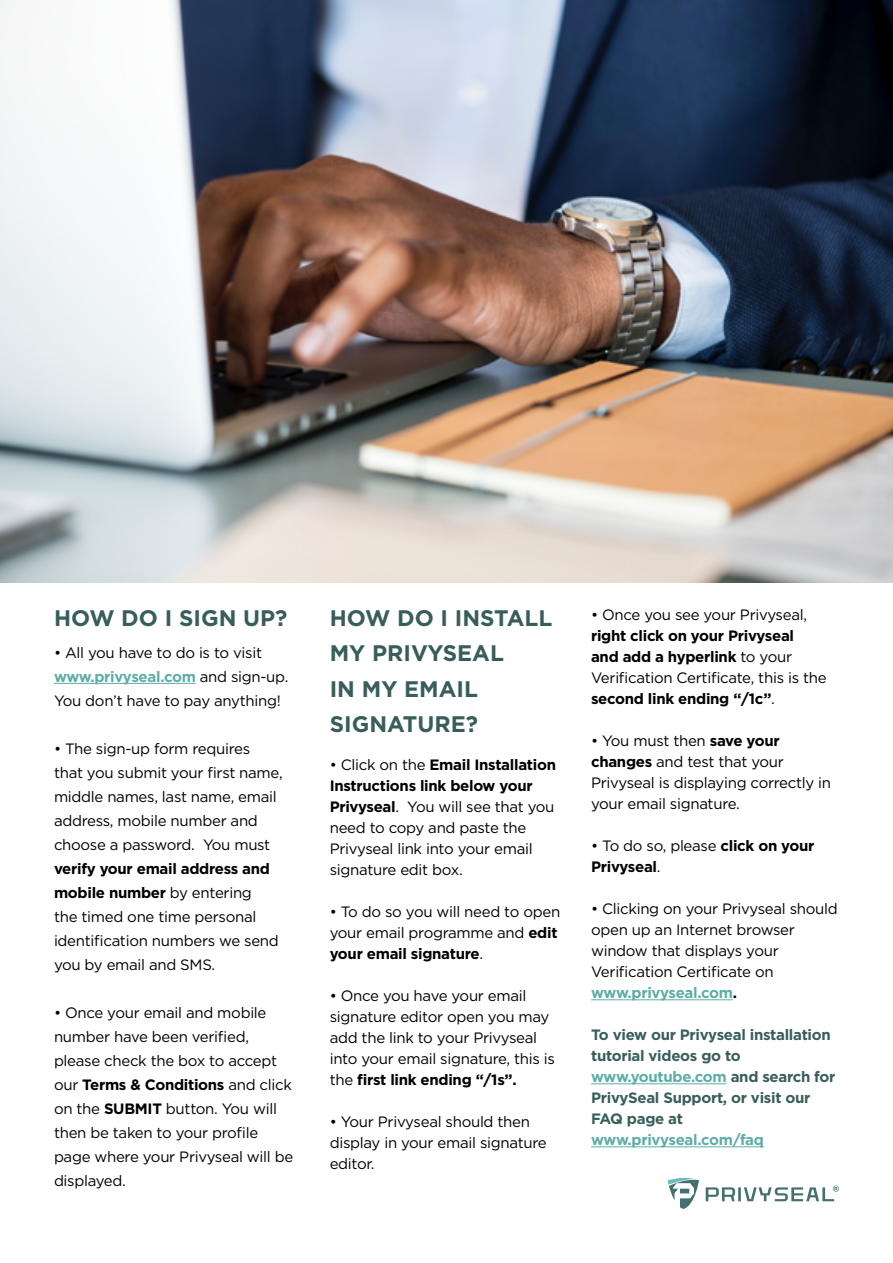
<style>
.page{position:relative;width:893px;height:1263px;background:#fff}
.page>*{position:absolute;margin:0;border:0;box-sizing:border-box;transform-origin:0 0}
.t1{font:700 22.5px/35.2px "Gotham";color:#385e5c}
.t2{font:15px/21px "Gotham";letter-spacing:-.02em;color:#000}
.t3{font:700 15px/21px "Gotham";letter-spacing:-.02em;color:#000}
.t4{font:700 15px/21px "Gotham";letter-spacing:-.02em;color:#385e5c}
.t5{font:700 15px "Gotham";letter-spacing:-.02em;color:#5fada7}
.s1{font-weight:700;color:#5fada7}
.s2{font-weight:700}
.s3{font-weight:400}
.s4{color:#5fada7}
</style>
<div class="page">
<img style="left:0;top:0;width:893px;height:583px">
<hr style="left:54px;top:683px;width:142px;height:1px;background:#5fada7">
<hr style="left:591px;top:999px;width:142px;height:1px;background:#5fada7">
<hr style="left:591px;top:1083px;width:135px;height:1px;background:#5fada7">
<hr style="left:591px;top:1146px;width:173px;height:1px;background:#5fada7">
<hr style="left:738px;top:1187px;width:3px;height:14px;background:#447170">
<svg style="left:744px;top:1185px;width:95px;height:16px"></svg>
<svg style="left:706px;top:1187px;width:29px;height:14px"></svg>
<svg style="left:668px;top:1177px;width:31px;height:32px"></svg>
<h1 class="t1" style="left:54px;top:600px;width:235px">HOW DO I SIGN UP?</h1>
<h1 class="t1" style="left:330px;top:600px;width:224px">HOW DO I INSTALL<br>MY PRIVYSEAL<br>IN MY EMAIL<br>SIGNATURE?</h1>
<p class="t2" style="left:54px;top:640px;width:236px;line-height:24px">• All you have to do is to visit <span class="s1">www.privyseal.com</span> and sign-up.<br>You don’t have to pay anything!</p>
<p class="t2" style="left:54px;top:736px;width:230px;line-height:24px">• The sign-up form requires that you submit your first name, middle names, last name, email address, mobile number and choose a password. You must</p>
<p class="t2" style="left:54px;top:856px;width:226px;line-height:24px"><span class="s2">verify your email address and mobile number</span> by entering the timed one time personal identification numbers we send you by email and SMS.</p>
<p class="t2" style="left:54px;top:1000px;width:241px;line-height:24px">• Once your email and mobile number have been verified, please check the box to accept our <span class="s2">Terms &amp; Conditions</span> and click on the <span class="s2">SUBMIT</span> button. You will then be taken to your profile page where your Privyseal will be displayed.</p>
<p class="t2" style="left:330px;top:753px;width:228px">• Click on the <span class="s2">Email Installation<br>Instructions link below your<br>Privyseal</span>. You will see that you need to copy and paste the<br>Privyseal link into your email signature edit box.</p>
<p class="t2" style="left:330px;top:900px;width:232px">• To do so you will need to open your email programme and <span class="s2">edit your email signature</span>.</p>
<p class="t2" style="left:330px;top:984px;width:227px">• Once you have your email signature editor open you may add the link to your Privyseal into your email signature, this is the <span class="s2">first link ending “/1s”.</span></p>
<p class="t2" style="left:330px;top:1110px;width:219px">• Your Privyseal should then display in your email signature editor.</p>
<p class="t2" style="left:591px;top:604px;width:218px">• Once you see your Privyseal,</p>
<p class="t3" style="left:591px;top:625px;width:237px">right click on your Privyseal<br>and add a hyperlink <span class="s3">to your<br>Verification Certificate, this is the </span>second link ending “/1c”<span class="s3">.</span></p>
<p class="t2" style="left:591px;top:730px;width:242px">• You must then <span class="s2">save your changes</span> and test that your<br>Privyseal is displaying correctly in your email signature.</p>
<p class="t3" style="left:591px;top:835px;width:225px"><span class="s3">• To do so, please</span> click on your<br>Privyseal<span class="s3">.</span></p>
<p class="t2" style="left:591px;top:898px;width:248px">• Clicking on your Privyseal should open up an Internet browser window that displays your<br>Verification Certificate on <span class="s1">www.privyseal.com</span><span class="s2">.</span></p>
<p class="t4" style="left:591px;top:1024px;width:246px">To view our Privyseal installation tutorial videos go to <span class="s4">www.youtube.com</span> and search for<br>PrivySeal Support, or visit our<br>FAQ page at</p>
<p class="t5" style="left:591px;top:1130px;width:174px">www.privyseal.com/faq</p>
</div>
